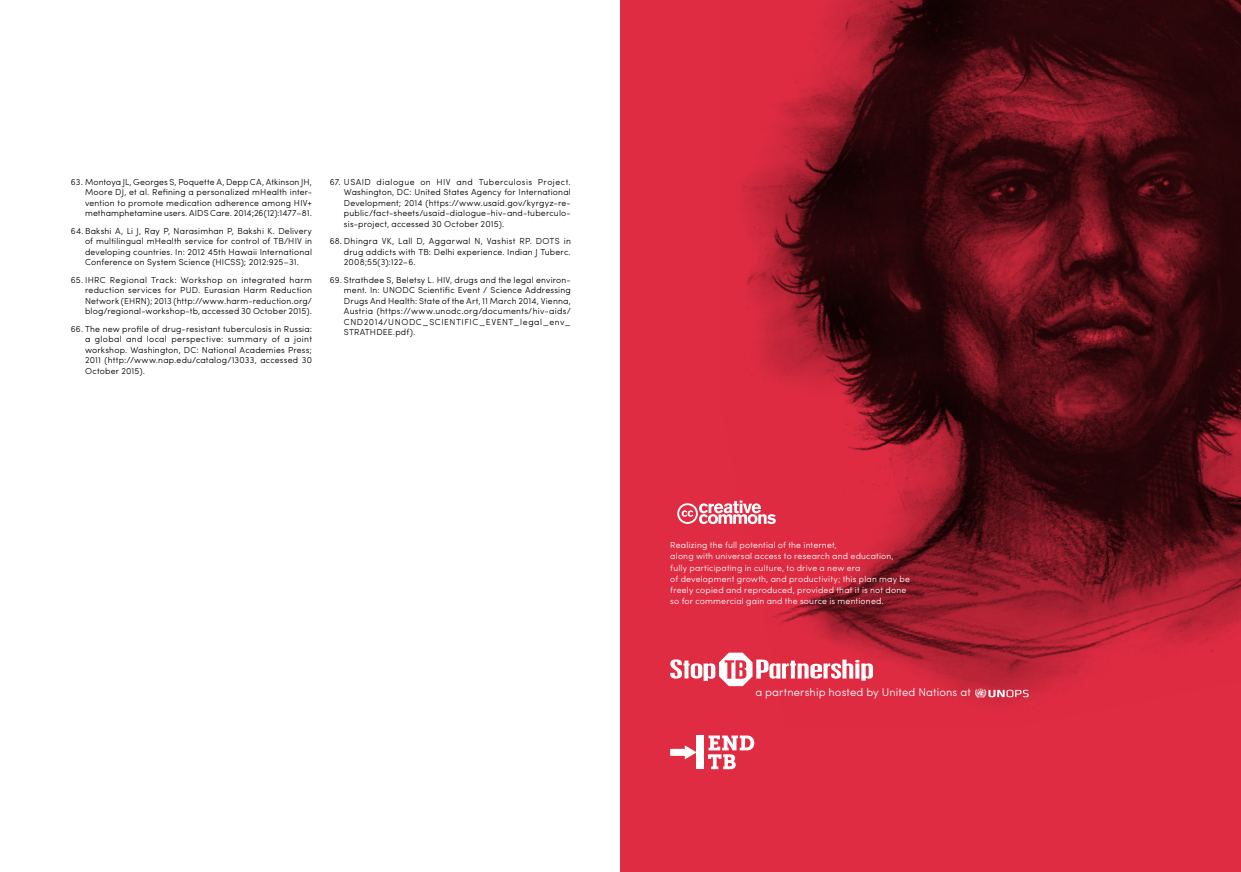
<style>
.page{position:relative;width:1241px;height:872px;background:#fff}
.page>*{position:absolute;margin:0;border:0;box-sizing:border-box;transform-origin:0 0}
.t1{font:300 11.25px "Sofia Pro";letter-spacing:.01em;color:#fff}
.t2{font:300 8.75px/10.5px "Sofia Pro";letter-spacing:.02em;color:#000;text-align:justify}
.t3{font:300 8.75px/11.2px "Sofia Pro";letter-spacing:.02em;color:#fff}
</style>
<div class="page">
<div style="left:620px;top:0;width:620px;height:872px;background:#e02c43"></div>
<img style="left:729px;top:0;width:511px;height:705px">
<svg style="left:708px;top:735px;width:46px;height:34px"></svg>
<div style="left:696px;top:735px;width:7px;height:34px;background:#fff"></div>
<svg style="left:670px;top:745px;width:26px;height:14px"></svg>
<svg style="left:677px;top:500px;width:98px;height:24px"></svg>
<svg style="left:670px;top:652px;width:202px;height:34px"></svg>
<svg style="left:974px;top:688px;width:54px;height:10px"></svg>
<p class="t2" style="left:85px;top:176px;width:228px;text-indent:-14px">63. Montoya JL, Georges S, Poquette A, Depp CA, Atkinson JH, Moore DJ, et al. Refining a personalized mHealth inter&shy;vention to promote medication adherence among HIV+ methamphetamine users. AIDS Care. 2014;26(12):1477–81.</p>
<p class="t2" style="left:85px;top:225px;width:228px;text-indent:-14px">64. Bakshi A, Li J, Ray P, Narasimhan P, Bakshi K. Delivery of multilingual mHealth service for control of TB/HIV in developing countries. In: 2012 45th Hawaii International Conference on System Science (HICSS); 2012:925–31.</p>
<p class="t2" style="left:85px;top:274px;width:228px;text-indent:-14px">65. IHRC Regional Track: Workshop on integrated harm reduction services for PUD. Eurasian Harm Reduction Network (EHRN); 2013 (http://www.harm-reduction.org/ blog/regional-workshop-tb, accessed 30 October 2015).</p>
<p class="t2" style="left:85px;top:323px;width:228px;text-indent:-14px">66. The new profile of drug-resistant tuberculosis in Russia: a global and local perspective: summary of a joint workshop. Washington, DC: National Academies Press; 2011 (http://www.nap.edu/catalog/13033, accessed 30<br>October 2015).</p>
<p class="t2" style="left:344px;top:176px;width:228px;text-indent:-14px">67. USAID dialogue on HIV and Tuberculosis Project.<br>Washington, DC: United States Agency for International Development; 2014 (https://www.usaid.gov/kyrgyz-re&shy;public/fact-sheets/usaid-dialogue-hiv-and-tuberculo&shy;sis-project, accessed 30 October 2015).</p>
<p class="t2" style="left:344px;top:235px;width:228px;text-indent:-14px">68. Dhingra VK, Lall D, Aggarwal N, Vashist RP. DOTS in drug addicts with TB: Delhi experience. Indian J Tuberc.<br>2008;55(3):122–6.</p>
<p class="t2" style="left:344px;top:274px;width:228px;text-indent:-14px">69. Strathdee S, Beletsy L. HIV, drugs and the legal environ&shy;ment. In: UNODC Scientific Event / Science Addressing Drugs And Health: State of the Art, 11 March 2014, Vienna, Austria (https://www.unodc.org/documents/hiv-aids/ CND2014/UNODC_SCIENTIFIC_EVENT_legal_env_ STRATHDEE.pdf).</p>
<p class="t3" style="left:670px;top:539px;width:241px">Realizing the full potential of the internet,<br>along with universal access to research and education, fully participating in culture, to drive a new era<br>of development growth, and productivity; this plan may be freely copied and reproduced, provided that it is not done so for commercial gain and the source is mentioned.</p>
<p class="t1" style="left:755px;top:684px;width:217px">a partnership hosted by United Nations at</p>
</div>
